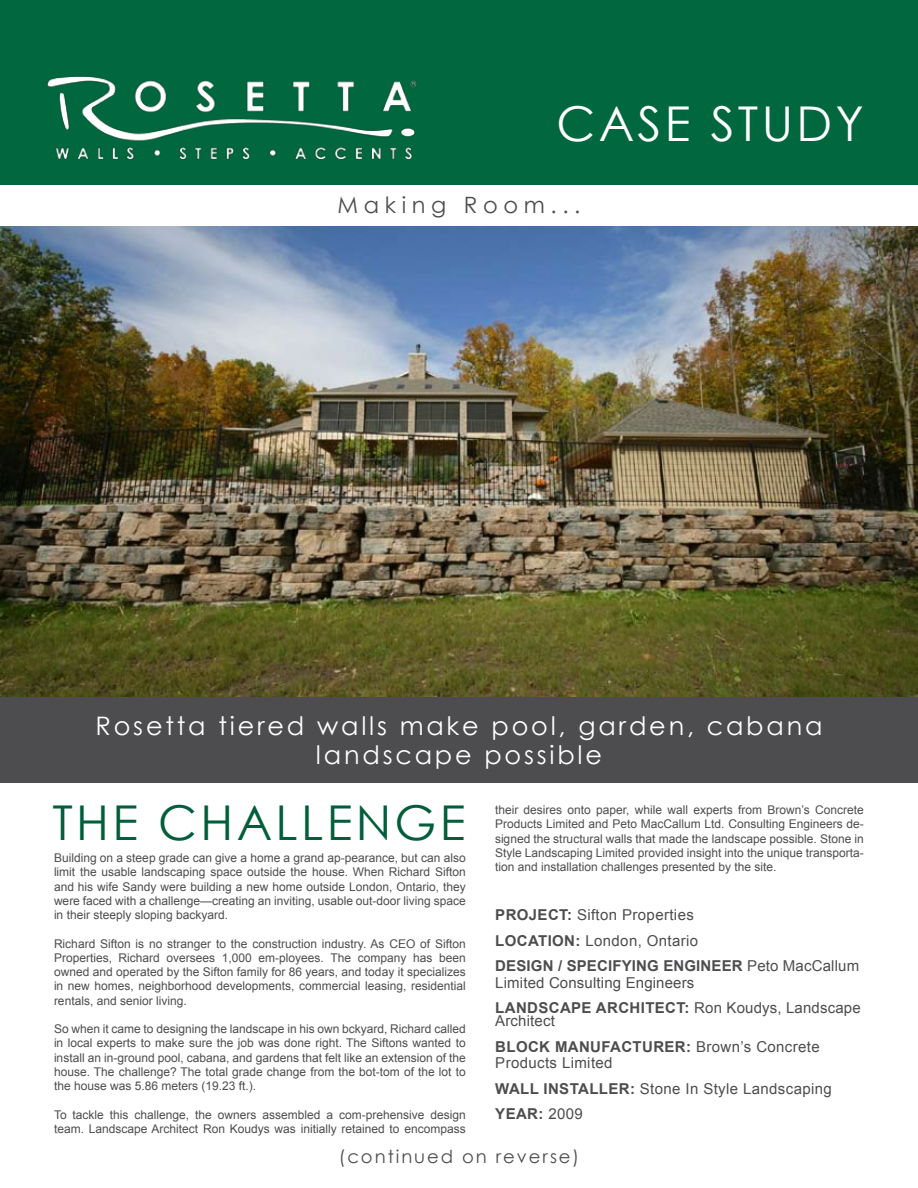
<style>
.page{position:relative;width:918px;height:1188px;background:#fff}
.page>*{position:absolute;margin:0;border:0;box-sizing:border-box;transform-origin:0 0}
.t1{font:48px "Century Gothic";letter-spacing:.07em;color:#005e3a}
.t2{font:48px "Century Gothic";letter-spacing:.07em;color:#fff}
.t3{font:25.5px/28.5px "Century Gothic";letter-spacing:.11em;color:#fff;text-align:center}
.t4{font:22.5px "Century Gothic";letter-spacing:.25em;color:#4d4d4f}
.t5{font:18px "Century Gothic";letter-spacing:.11em;color:#4d4d4f}
.t6{font:15px/25.5px "Arial";letter-spacing:.025em;color:#4d4d4f}
.t7{font:12px/14.2px "Arial";color:#4d4d4f;text-align:justify}
.s1{font-weight:700}
</style>
<div class="page">
<img style="left:0;top:226px;width:918px;height:472px">
<div style="left:0;top:698px;width:918px;height:85px;background:#4d4d4f"></div>
<div style="left:0;top:0;width:918px;height:186px;background:#00673e"></div>
<div style="left:0;top:185px;width:918px;height:40px;background:#fff"></div>
<img style="left:47px;top:76px;width:370px;height:84px">
<h1 class="t2" style="left:556px;top:90px;width:309px">CASE STUDY</h1>
<h3 class="t4" style="left:338px;top:190px;width:245px">Making Room...</h3>
<h2 class="t3" style="left:96px;top:711px;width:728px">Rosetta tiered walls make pool, garden, cabana landscape possible</h2>
<h1 class="t1" style="left:52px;top:789px;width:415px">THE CHALLENGE</h1>
<p class="t7" style="left:495px;top:803px;width:370px">their desires onto paper, while wall experts from Brown’s Concrete Products Limited and Peto MacCallum Ltd. Consulting Engineers de&shy;signed the structural walls that made the landscape possible. Stone in Style Landscaping Limited provided insight into the unique transporta&shy;tion and installation challenges presented by the site.</p>
<p class="t7" style="left:54px;top:851px;width:413px">Building on a steep grade can give a home a grand ap-pearance, but can also limit the usable landscaping space outside the house. When Richard Sifton and his wife Sandy were building a new home outside London, Ontario, they were faced with a challenge—creating an inviting, usable out-door living space in their steeply sloping backyard.</p>
<p class="t7" style="left:54px;top:937px;width:413px">Richard Sifton is no stranger to the construction industry. As CEO of Sifton Properties, Richard oversees 1,000 em-ployees. The company has been owned and operated by the Sifton family for 86 years, and today it specializes in new homes, neighborhood developments, commercial leasing, residential rentals, and senior living.</p>
<p class="t7" style="left:54px;top:1022px;width:413px">So when it came to designing the landscape in his own bckyard, Richard called in local experts to make sure the job was done right. The Siftons wanted to install an in-ground pool, cabana, and gardens that felt like an extension of the house. The challenge? The total grade change from the bot-tom of the lot to the house was 5.86 meters (19.23 ft.).</p>
<p class="t7" style="left:54px;top:1107px;width:413px">To tackle this challenge, the owners assembled a com-prehensive design team. Landscape Architect Ron Koudys was initially retained to encompass</p>
<p class="t6" style="left:495px;top:903px;width:365px"><span class="s1">PROJECT:</span> Sifton Properties<br><span class="s1">LOCATION:</span> London, Ontario<br><span class="s1">DESIGN / SPECIFYING ENGINEER</span> Peto MacCallum</p>
<p class="t6" style="left:495px;top:970px;width:367px">Limited Consulting Engineers<br><span class="s1">LANDSCAPE ARCHITECT:</span> Ron Koudys, Landscape</p>
<p class="t6" style="left:495px;top:1008px;width:326px">Architect<br><span class="s1">BLOCK MANUFACTURER:</span> Brown’s Concrete</p>
<p class="t6" style="left:495px;top:1050px;width:338px">Products Limited<br><span class="s1">WALL INSTALLER:</span> Stone In Style Landscaping<br><span class="s1">YEAR:</span> 2009</p>
<h3 class="t5" style="left:339px;top:1143px;width:242px">(continued on reverse)</h3>
</div>
